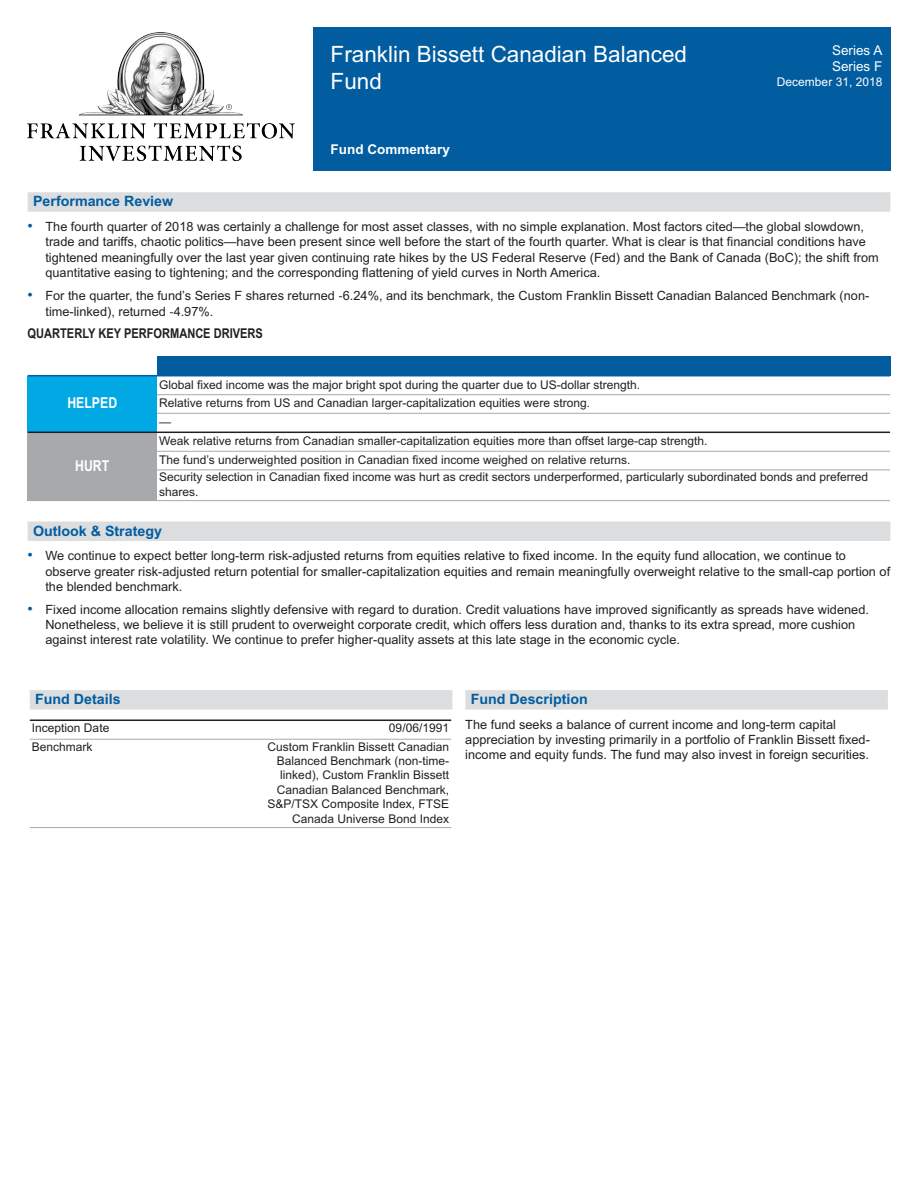
<style>
.page{position:relative;width:918px;height:1188px;background:#fff}
.page>*{position:absolute;margin:0;border:0;box-sizing:border-box;transform-origin:0 0}
.t1{font:22.5px/27px "Arial";color:#fff}
.t2{font:700 15px "Arial Narrow";color:#fff}
.t3{font:700 14.25px "Arial";color:#015ca0}
.t4{font:700 13.5px "Arial Narrow";color:#231f20}
.t5{font:13.5px/16.2px "Arial";color:#fff}
.t6{font:700 13.5px "Arial";color:#fff}
.t7{font:12.75px/15.3px "Arial";color:#231f20}
.t8{font:12px/14.4px "Arial";color:#231f20}
.t9{font:12px "Arial";color:#fff}
.s1{font-size:15.3px;color:#015ca0}
.s2{font-family:"Cambria"}
</style>
<div class="page">
<div style="left:313px;top:28px;width:577px;height:143px;background:#015ca0"></div>
<div style="left:28px;top:192px;width:862px;height:20px;background:#dcdddf"></div>
<div style="left:28px;top:522px;width:862px;height:19px;background:#dcdddf"></div>
<div style="left:157px;top:356px;width:733px;height:20px;background:#015ca0"></div>
<div style="left:28px;top:376px;width:129px;height:56px;background:#00a8e4"></div>
<div style="left:28px;top:432px;width:129px;height:69px;background:#a8a9ad"></div>
<hr style="left:28px;top:375px;width:862px;height:1px;background:#015ca0">
<hr style="left:157px;top:394px;width:733px;height:1px;background:#a8a9ad">
<hr style="left:157px;top:413px;width:733px;height:1px;background:#a8a9ad">
<hr style="left:28px;top:432px;width:862px;height:1px;background:#231f20">
<hr style="left:157px;top:451px;width:733px;height:1px;background:#a8a9ad">
<hr style="left:157px;top:470px;width:733px;height:1px;background:#a8a9ad">
<hr style="left:28px;top:500px;width:862px;height:1px;background:#a8a9ad">
<div style="left:30px;top:690px;width:422px;height:20px;background:#dcdddf"></div>
<hr style="left:30px;top:720px;width:421px;height:1px;background:#231f20">
<hr style="left:30px;top:739px;width:421px;height:1px;background:#a8a9ad">
<hr style="left:30px;top:827px;width:421px;height:1px;background:#a8a9ad">
<div style="left:465px;top:690px;width:423px;height:20px;background:#dcdddf"></div>
<img style="left:28px;top:32px;width:267px;height:128px">
<h1 class="t1" style="left:331px;top:41px;width:358px">Franklin Bissett Canadian Balanced<br>Fund</h1>
<p class="t6" style="left:331px;top:141px;width:121px">Fund Commentary</p>
<p class="t5" style="left:832px;top:42px;width:52px">Series A<br>Series F</p>
<p class="t9" style="left:777px;top:75px;width:107px">December 31, 2018</p>
<p class="t3" style="left:33px;top:193px;width:142px">Performance Review</p>
<p class="t7" style="left:45px;top:219px;width:835px;text-indent:-18px"><span class="s1">•</span> The fourth quarter of 2018 was certainly a challenge for most asset classes, with no simple explanation. Most factors cited—the global slowdown, trade and tariffs, chaotic politics—have been present since well before the start of the fourth quarter. What is clear is that financial conditions have tightened meaningfully over the last year given continuing rate hikes by the US Federal Reserve (Fed) and the Bank of Canada (BoC); the shift from quantitative easing to tightening; and the corresponding flattening of yield curves in North America.</p>
<p class="t7" style="left:45px;top:288px;width:825px;text-indent:-18px"><span class="s1">•</span> For the quarter, the fund’s Series F shares returned <span class="s2">‑</span>6.24%, and its benchmark, the Custom Franklin Bissett Canadian Balanced Benchmark (non&shy;time-linked), returned <span class="s2">‑</span>4.97%.</p>
<p class="t4" style="left:28px;top:326px;width:237px">QUARTERLY KEY PERFORMANCE DRIVERS</p>
<p class="t2" style="left:67px;top:394px;width:51px">HELPED</p>
<p class="t2" style="left:75px;top:457px;width:36px">HURT</p>
<p class="t8" style="left:159px;top:375px;width:482px;line-height:18.6px">Global fixed income was the major bright spot during the quarter due to US-dollar strength.<br>Relative returns from US and Canadian larger-capitalization equities were strong.<br>—</p>
<p class="t8" style="left:159px;top:432px;width:550px;line-height:18.6px">Weak relative returns from Canadian smaller-capitalization equities more than offset large-cap strength.<br>The fund’s underweighted position in Canadian fixed income weighed on relative returns.</p>
<p class="t8" style="left:159px;top:470px;width:711px">Security selection in Canadian fixed income was hurt as credit sectors underperformed, particularly subordinated bonds and preferred shares.</p>
<p class="t3" style="left:33px;top:522px;width:131px">Outlook &amp; Strategy</p>
<p class="t7" style="left:45px;top:548px;width:846px;text-indent:-18px"><span class="s1">•</span> We continue to expect better long-term risk-adjusted returns from equities relative to fixed income. In the equity fund allocation, we continue to observe greater risk-adjusted return potential for smaller-capitalization equities and remain meaningfully overweight relative to the small-cap portion of the blended benchmark.</p>
<p class="t7" style="left:45px;top:602px;width:825px;text-indent:-18px"><span class="s1">•</span> Fixed income allocation remains slightly defensive with regard to duration. Credit valuations have improved significantly as spreads have widened.<br>Nonetheless, we believe it is still prudent to overweight corporate credit, which offers less duration and, thanks to its extra spread, more cushion against interest rate volatility. We continue to prefer higher-quality assets at this late stage in the economic cycle.</p>
<p class="t3" style="left:35px;top:691px;width:87px">Fund Details</p>
<p class="t8" style="left:32px;top:721px;width:79px">Inception Date</p>
<p class="t8" style="left:389px;top:721px;width:62px">09/06/1991</p>
<p class="t8" style="left:32px;top:739px;width:62px">Benchmark</p>
<p class="t8" style="left:268px;top:739px;width:183px;text-align:right">Custom Franklin Bissett Canadian<br>Balanced Benchmark (non-time&shy;linked), Custom Franklin Bissett<br>Canadian Balanced Benchmark,<br>S&amp;P/TSX Composite Index, FTSE<br>Canada Universe Bond Index</p>
<p class="t3" style="left:471px;top:691px;width:119px">Fund Description</p>
<p class="t7" style="left:465px;top:717px;width:406px">The fund seeks a balance of current income and long-term capital appreciation by investing primarily in a portfolio of Franklin Bissett fixed&shy;income and equity funds. The fund may also invest in foreign securities.</p>
</div>
